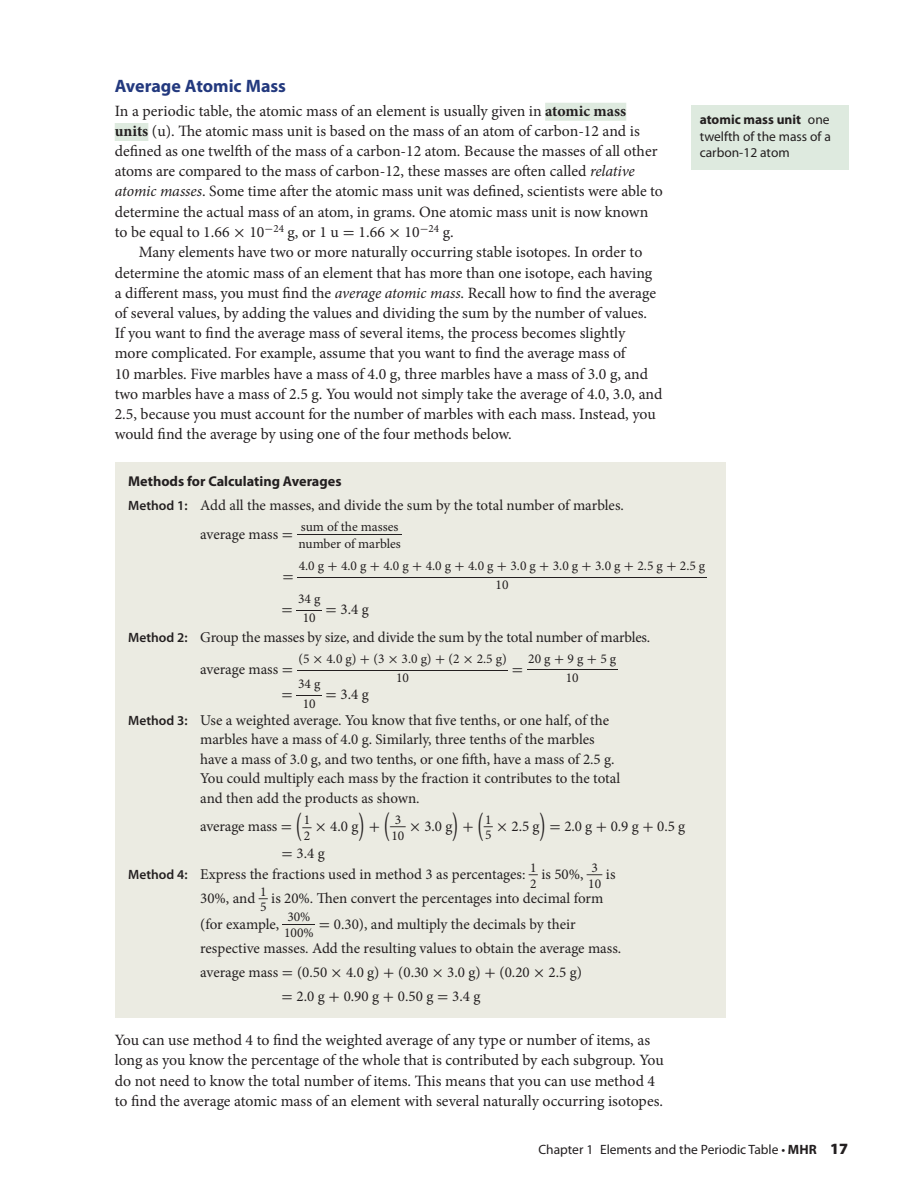
<style>
.page{position:relative;width:918px;height:1188px;background:#fff}
.page>*{position:absolute;margin:0;border:0;box-sizing:border-box;transform-origin:0 0}
.t1{font:18.45px "Minion Pro";color:#231f20;scale:7.4 1}
.t2{font:700 18px "Myriad Pro";letter-spacing:-.005em;color:#23397e}
.t3{font:17.55px "Minion Pro";color:#231f20;scale:5.16 1}
.t4{font:15.75px/20.2px "Minion Pro";color:#231f20}
.t5{font:15px/19.5px "Minion Pro";color:#231f20}
.t6{font:700 14.25px "Myriad Pro";color:#231f20}
.t7{font:13.5px/18.3px "Minion Pro";color:#231f20}
.t8{font:13.5px/16.5px "Myriad Pro";color:#231f20;text-align:justify}
.s1{font-weight:700}
.s2{font-style:italic}
.s3{font-family:"Uni Math"}
.s4{font-family:"Myriad Pro";font-weight:600;font-size:13.5px}
.s5{font-family:"Uni Math";font-size:15px}
.s6{font-size:18.45px}
.s7{font-size:17.55px}
.s8{font-family:"Uni Math";font-size:28.65px}
.s9{font-family:"Uni Math";font-size:28.95px}
.s10{font-weight:900;font-size:15.75px}
</style>
<div class="page">
<div style="left:545px;top:103px;width:81px;height:18px;background:#deeadf"></div>
<div style="left:115px;top:123px;width:33px;height:18px;background:#deeadf"></div>
<div style="left:115px;top:462px;width:610px;height:555px;background:#ebebe2"></div>
<div style="left:691px;top:105px;width:157px;height:64px;background:#deeadf"></div>
<p class="t2" style="left:115px;top:79px;width:173px">Average Atomic Mass</p>
<p class="t4" style="left:115px;top:102px;width:550px">In a periodic table, the atomic mass of an element is usually given in <span class="s1">atomic mass units</span> (u). The atomic mass unit is based on the mass of an atom of carbon-12 and is defined as one twelfth of the mass of a carbon-12 atom. Because the masses of all other atoms are compared to the mass of carbon-12, these masses are often called <span class="s2">relative atomic masses</span>. Some time after the atomic mass unit was defined, scientists were able to determine the actual mass of an atom, in grams. One atomic mass unit is now known to be equal to 1.66 <span class="s3">×</span> 10<sup>-</sup><sup>24</sup> g, or 1 u <span class="s3">=</span> 1.66 <span class="s3">×</span> 10<sup>-</sup><sup>24</sup> g.</p>
<p class="t4" style="left:115px;top:243px;width:549px;text-indent:24px">Many elements have two or more naturally occurring stable isotopes. In order to determine the atomic mass of an element that has more than one isotope, each having a different mass, you must find the <span class="s2">average atomic mass</span>. Recall how to find the average of several values, by adding the values and dividing the sum by the number of values.<br>If you want to find the average mass of several items, the process becomes slightly more complicated. For example, assume that you want to find the average mass of<br>10 marbles. Five marbles have a mass of 4.0 g, three marbles have a mass of 3.0 g, and two marbles have a mass of 2.5 g. You would not simply take the average of 4.0, 3.0, and 2.5, because you must account for the number of marbles with each mass. Instead, you would find the average by using one of the four methods below.</p>
<p class="t6" style="left:128px;top:476px;width:215px">Methods for Calculating Averages</p>
<p class="t5" style="left:200px;top:493px;width:425px;line-height:28.5px;text-indent:-72px"><span class="s4">Method 1:</span> Add all the masses, and divide the sum by the total number of marbles. average mass <span class="s3">=</span> <sup>__</sup></p>
<p class="t8" style="left:700px;top:112px;width:133px"><span class="s1">atomic mass unit</span> one twelfth of the mass of a carbon-12 atom</p>
<p class="t7" style="left:298px;top:520px;width:104px;line-height:16.8px">sum of the masses number of marbles</p>
<p class="t1" style="left:282px;top:562px;width:59px"><sub>=</sub> ______</p>
<p class="t7" style="left:299px;top:558px;width:408px;text-align:center">4.0 g <span class="s3">+</span> 4.0 g <span class="s3">+</span> 4.0 g <span class="s3">+</span> 4.0 g <span class="s3">+</span> 4.0 g <span class="s3">+</span> 3.0 g <span class="s3">+</span> 3.0 g <span class="s3">+</span> 3.0 g <span class="s3">+</span> 2.5 g <span class="s3">+</span> 2.5 g<br>10</p>
<p class="t7" style="left:303px;top:591px;width:21px;text-indent:-21px"><span class="s5">=</span> <span class="s6">_</span>34 g<br>10</p>
<p class="t5" style="left:128px;top:596px;width:524px;line-height:28.5px;text-indent:197px"><span class="s3">=</span> 3.4 g<br><span class="s4">Method 2:</span> Group the masses by size, and divide the sum by the total number of marbles.</p>
<p class="t5" style="left:200px;top:661px;width:309px">average mass <span class="s3">=</span> <sup>___</sup></p>
<p class="t7" style="left:298px;top:651px;width:210px;text-align:center">(5 <span class="s3">×</span> 4.0 g) <span class="s3">+</span> (3 <span class="s3">×</span> 3.0 g) <span class="s3">+</span> (2 <span class="s3">×</span> 2.5 g)<br>10</p>
<p class="t7" style="left:528px;top:650px;width:89px;line-height:19.2px;text-align:center">20 g <span class="s3">+</span> 9 g <span class="s3">+</span> 5 g<br>10</p>
<p class="t3" style="left:512px;top:655px;width:22px"><sub>=</sub> __</p>
<p class="t7" style="left:303px;top:676px;width:21px;line-height:19.2px;text-indent:-21px"><span class="s5">=</span> <span class="s7">_</span>3 4 g<br>10</p>
<p class="t5" style="left:128px;top:683px;width:483px;line-height:25.5px;text-indent:197px"><span class="s3">=</span> 3.4 g<br><span class="s4">Method 3:</span> Use a weighted average. You know that five tenths, or one half, of the</p>
<p class="t5" style="left:200px;top:731px;width:422px">marbles have a mass of 4.0 g. Similarly, three tenths of the marbles have a mass of 3.0 g, and two tenths, or one fifth, have a mass of 2.5 g.<br>You could multiply each mass by the fraction it contributes to the total and then add the products as shown.</p>
<p class="t5" style="left:200px;top:818px;width:486px">average mass <span class="s3">=</span> <span class="s8">(</span><sup>_</sup><sup>1</sup> <span class="s3">×</span> 4.0 g<span class="s8">)</span> <span class="s3">+</span> <span class="s9">(</span><sup>_</sup><sup>3</sup> <span class="s3">×</span> 3.0 g<span class="s9">)</span> <span class="s3">+</span> <span class="s8">(</span><sup>_</sup><sup>1</sup> <span class="s3">×</span> 2.5 g<span class="s8">)</span> <span class="s3">=</span> 2.0 g <span class="s3">+</span> 0.9 g <span class="s3">+</span> 0.5 g</p>
<p class="t7" style="left:304px;top:827px;width:8px">2</p>
<p class="t7" style="left:391px;top:827px;width:14px">10</p>
<p class="t7" style="left:485px;top:827px;width:8px">5</p>
<p class="t5" style="left:128px;top:844px;width:489px;line-height:21px;text-indent:153px"><span class="s3">=</span> 3.4 g<br><span class="s4">Method 4:</span> Express the fractions used in method 3 as percentages: <sup>_</sup><sup>1</sup> is 50%, <sup>_</sup><sup>3</sup> is</p>
<p class="t7" style="left:530px;top:875px;width:8px">2</p>
<p class="t7" style="left:588px;top:875px;width:14px">10</p>
<p class="t5" style="left:200px;top:890px;width:405px">30%, and <sup>_</sup><sup>1</sup> is 20%. Then convert the percentages into decimal form</p>
<p class="t7" style="left:260px;top:899px;width:8px">5</p>
<p class="t5" style="left:200px;top:916px;width:377px">(for example, <sup>_</sup><sup>30%</sup> <span class="s3">=</span> 0.30), and multiply the decimals by their</p>
<p class="t7" style="left:284px;top:925px;width:31px">100%</p>
<p class="t5" style="left:200px;top:940px;width:423px">respective masses. Add the resulting values to obtain the average mass.</p>
<p class="t5" style="left:200px;top:964px;width:383px">average mass <span class="s3">=</span> (0.50 <span class="s3">×</span> 4.0 g) <span class="s3">+</span> (0.30 <span class="s3">×</span> 3.0 g) <span class="s3">+</span> (0.20 <span class="s3">×</span> 2.5 g)</p>
<p class="t5" style="left:281px;top:988px;width:201px"><span class="s3">=</span> 2.0 g <span class="s3">+</span> 0.90 g <span class="s3">+</span> 0.50 g <span class="s3">=</span> 3.4 g</p>
<p class="t4" style="left:115px;top:1031px;width:550px">You can use method 4 to find the weighted average of any type or number of items, as long as you know the percentage of the whole that is contributed by each subgroup. You do not need to know the total number of items. This means that you can use method 4 to find the average atomic mass of an element with several naturally occurring isotopes.</p>
<p class="t8" style="left:538px;top:1142px;width:311px">Chapter 1 Elements and the Periodic Table • <span class="s1">MHR</span> <span class="s10">17</span></p>
</div>
